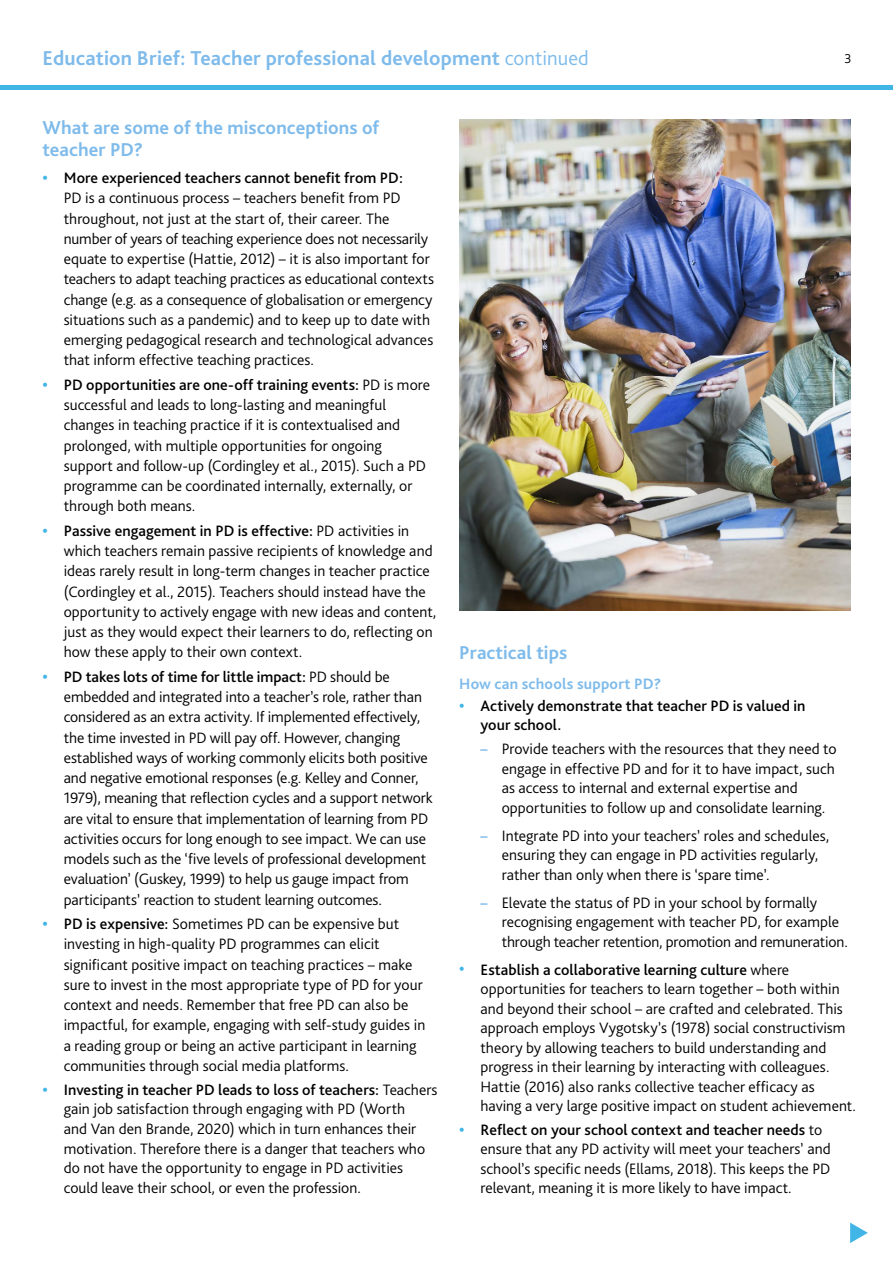
<style>
.page{position:relative;width:893px;height:1263px;background:#fff}
.page>*{position:absolute;margin:0;border:0;box-sizing:border-box;transform-origin:0 0}
.t1{font:700 21px "Bliss Pro";letter-spacing:.005em;color:#7ebbeb}
.H3_Heading_Blue{font:700 19.5px/22.5px "Bliss Pro";letter-spacing:.005em;color:#7ebbeb}
.P_Body_text_bullets{font:300 15.75px/20.2px "Bliss Pro";color:#000}
.P_Body_text{font:300 15.75px/19.5px "Bliss Pro";color:#000}
.P_Body_text_bullets-2{font:500 15.75px/19.5px "Bliss Pro";letter-spacing:.005em;color:#000}
.H5_Sub_subheading_Bl{font:700 15.75px "Bliss Pro";letter-spacing:.015em;color:#7ebbeb}
.t2{font:300 13.5px "Bliss Pro";color:#000}
.s1{font-weight:300}
.s2{font-weight:700;font-size:16.5px;color:#41b6e6}
.s3{font-weight:500}
.s4{font-weight:700;color:#7ebbeb}
</style>
<div class="page">
<div style="left:0;top:85px;width:893px;height:5px;background:#41b6e6"></div>
<svg style="left:850px;top:1222px;width:18px;height:21px"></svg>
<img style="left:459px;top:119px;width:391px;height:491px">
<h1 class="t1" style="left:43px;top:45px;width:548px">Education Brief: Teacher professional development <span class="s1">continued</span></h1>
<p class="t2" style="left:844px;top:50px;width:9px">3</p>
<h3 class="H3_Heading_Blue" style="left:43px;top:116px;width:338px">What are some of the misconceptions of teacher PD?</h3>
<p class="P_Body_text_bullets" style="left:64px;top:168px;width:372px;text-indent:-21px"><span class="s2">•</span> <span class="s3">More experienced teachers cannot benefit from PD:<br></span>PD is a continuous process – teachers benefit from PD throughout, not just at the start of, their career. The number of years of teaching experience does not necessarily equate to expertise (Hattie, 2012) – it is also important for teachers to adapt teaching practices as educational contexts change (e.g. as a consequence of globalisation or emergency situations such as a pandemic) and to keep up to date with emerging pedagogical research and technological advances that inform effective teaching practices.</p>
<p class="P_Body_text_bullets" style="left:64px;top:374px;width:368px;text-indent:-21px"><span class="s2">•</span> <span class="s3">PD opportunities are one-off training events:</span> PD is more successful and leads to long-lasting and meaningful changes in teaching practice if it is contextualised and prolonged, with multiple opportunities for ongoing support and follow-up (Cordingley et al., 2015). Such a PD programme can be coordinated internally, externally, or through both means.</p>
<p class="P_Body_text_bullets" style="left:64px;top:520px;width:374px;text-indent:-21px"><span class="s2">•</span> <span class="s3">Passive engagement in PD is effective:</span> PD activities in which teachers remain passive recipients of knowledge and ideas rarely result in long-term changes in teacher practice (Cordingley et al., 2015). Teachers should instead have the opportunity to actively engage with new ideas and content, just as they would expect their learners to do, reflecting on how these apply to their own context.</p>
<p class="P_Body_text_bullets" style="left:64px;top:666px;width:371px;text-indent:-21px"><span class="s2">•</span> <span class="s3">PD takes lots of time for little impact:</span> PD should be embedded and integrated into a teacher’s role, rather than considered as an extra activity. If implemented effectively, the time invested in PD will pay off. However, changing established ways of working commonly elicits both positive and negative emotional responses (e.g. Kelley and Conner, 1979), meaning that reflection cycles and a support network are vital to ensure that implementation of learning from PD activities occurs for long enough to see impact. We can use models such as the ‘five levels of professional development evaluation’ (Guskey, 1999) to help us gauge impact from participants’ reaction to student learning outcomes.</p>
<p class="P_Body_text_bullets" style="left:64px;top:914px;width:363px;text-indent:-21px"><span class="s2">•</span> <span class="s3">PD is expensive:</span> Sometimes PD can be expensive but investing in high-quality PD programmes can elicit significant positive impact on teaching practices – make sure to invest in the most appropriate type of PD for your context and needs. Remember that free PD can also be impactful, for example, engaging with self-study guides in a reading group or being an active participant in learning communities through social media platforms.</p>
<p class="P_Body_text_bullets" style="left:64px;top:1080px;width:375px;line-height:19.6px;text-indent:-21px"><span class="s2">•</span> <span class="s3">Investing in teacher PD leads to loss of teachers:</span> Teachers gain job satisfaction through engaging with PD (Worth<br>and Van den Brande, 2020) which in turn enhances their motivation. Therefore there is a danger that teachers who do not have the opportunity to engage in PD activities could leave their school, or even the profession.</p>
<h3 class="H3_Heading_Blue" style="left:459px;top:641px;width:110px">Practical tips</h3>
<h4 class="H5_Sub_subheading_Bl" style="left:459px;top:674px;width:204px">How can schools support PD?</h4>
<p class="P_Body_text_bullets-2" style="left:480px;top:696px;width:327px;text-indent:-21px"><span class="s2">•</span> Actively demonstrate that teacher PD is valued in your school.</p>
<p class="P_Body_text" style="left:502px;top:739px;width:336px;text-indent:-21px"><span class="s4">–</span> Provide teachers with the resources that they need to engage in effective PD and for it to have impact, such as access to internal and external expertise and opportunities to follow up and consolidate learning.</p>
<p class="P_Body_text" style="left:502px;top:825px;width:329px;text-indent:-21px"><span class="s4">–</span> Integrate PD into your teachers’ roles and schedules, ensuring they can engage in PD activities regularly, rather than only when there is ‘spare time’.</p>
<p class="P_Body_text" style="left:502px;top:892px;width:348px;text-indent:-21px"><span class="s4">–</span> Elevate the status of PD in your school by formally recognising engagement with teacher PD, for example through teacher retention, promotion and remuneration.</p>
<p class="P_Body_text_bullets" style="left:480px;top:959px;width:377px;line-height:19.5px;text-indent:-21px"><span class="s2">•</span> <span class="s3">Establish a collaborative learning culture</span> where opportunities for teachers to learn together – both within and beyond their school – are crafted and celebrated. This approach employs Vygotsky’s (1978) social constructivism theory by allowing teachers to build understanding and progress in their learning by interacting with colleagues.<br>Hattie (2016) also ranks collective teacher efficacy as having a very large positive impact on student achievement.</p>
<p class="P_Body_text_bullets" style="left:480px;top:1120px;width:352px;line-height:19.5px;text-indent:-21px"><span class="s2">•</span> <span class="s3">Reflect on your school context and teacher needs</span> to ensure that any PD activity will meet your teachers’ and school’s specific needs (Ellams, 2018). This keeps the PD relevant, meaning it is more likely to have impact.</p>
</div>
